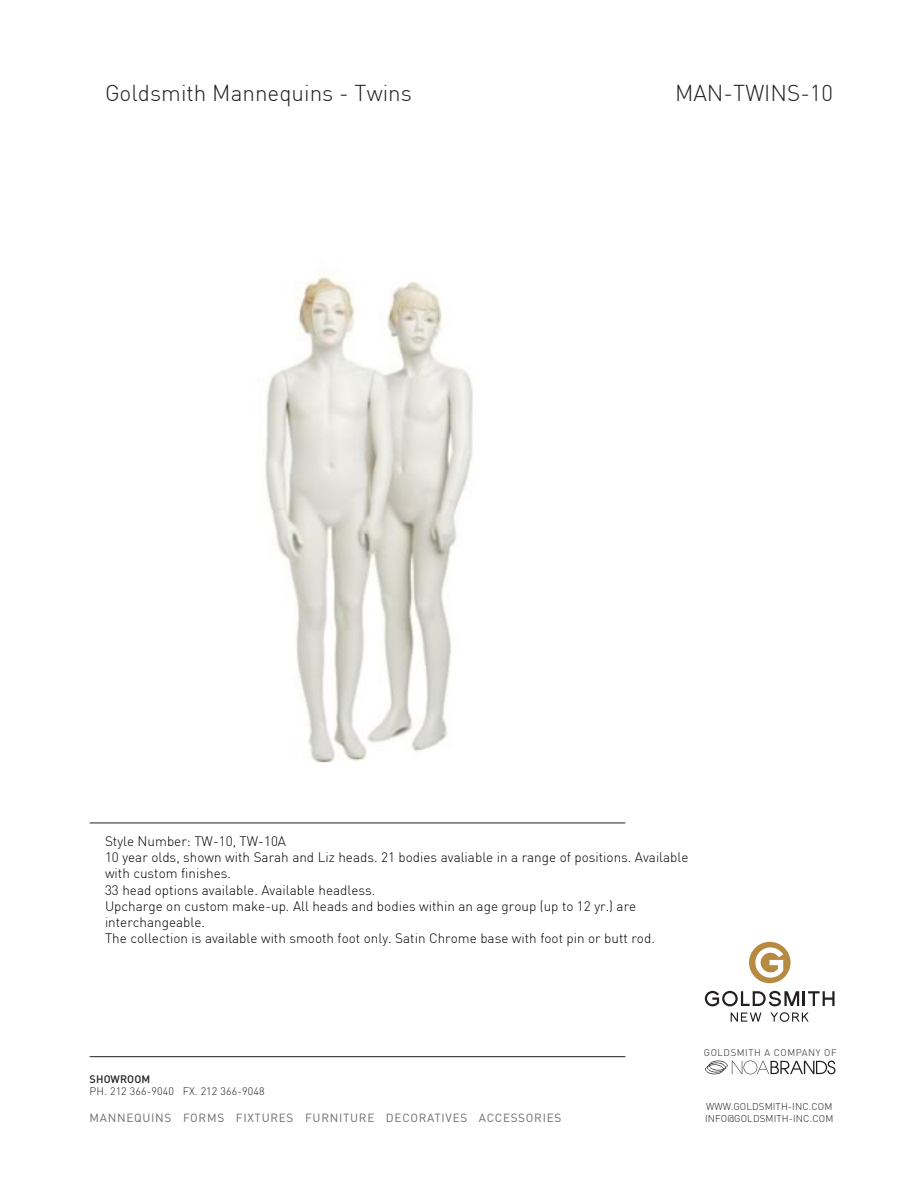
<style>
.page{position:relative;width:918px;height:1188px;background:#fff}
.page>*{position:absolute;margin:0;border:0;box-sizing:border-box;transform-origin:0 0}
.t1{font:300 22.5px "DIN Pro";color:#231f20}
.t2{font:300 13.5px/16.2px "DIN Pro";color:#000}
.t3{font:11.7px "DIN";letter-spacing:.06em;color:#6c6d70}
.t4{font:300 10.8px "DIN";letter-spacing:.01em;color:#231f20}
.t5{font:500 10.8px "DIN";letter-spacing:.01em;color:#231f20}
.t6{font:300 9.75px "DIN";letter-spacing:.01em;color:#231f20}
.t7{font:300 9.6px "DIN";letter-spacing:.06em;color:#231f20}
</style>
<div class="page">
<hr style="left:90px;top:823px;width:535px;height:1px;background:#231f20">
<hr style="left:90px;top:1056px;width:535px;height:1px;background:#231f20">
<div style="left:749px;top:942px;width:42px;height:41px;background:#b68b41;border-radius:50%"></div>
<svg style="left:705px;top:991px;width:130px;height:15px"></svg>
<svg style="left:731px;top:1013px;width:30px;height:9px"></svg>
<svg style="left:770px;top:1012px;width:39px;height:10px"></svg>
<svg style="left:755px;top:947px;width:28px;height:31px"></svg>
<svg style="left:705px;top:1061px;width:130px;height:13px"></svg>
<img style="left:265px;top:274px;width:208px;height:489px">
<h1 class="t1" style="left:105px;top:83px;width:308px">Goldsmith Mannequins - Twins</h1>
<h1 class="t1" style="left:675px;top:83px;width:160px">MAN-TWINS-10</h1>
<p class="t2" style="left:105px;top:834px;width:585px">Style Number: TW-10, TW-10A<br>10 year olds, shown with Sarah and Liz heads. 21 bodies avaliable in a range of positions. Available with custom finishes.<br>33 head options available. Available headless.<br>Upcharge on custom make-up. All heads and bodies within an age group (up to 12 yr.) are interchangeable.<br>The collection is available with smooth foot only. Satin Chrome base with foot pin or butt rod.</p>
<p class="t5" style="left:90px;top:1072px;width:62px">SHOWROOM</p>
<p class="t4" style="left:90px;top:1085px;width:177px">PH. 212 366-9040 FX. 212 366-9048</p>
<p class="t3" style="left:90px;top:1110px;width:473px">MANNEQUINS FORMS FIXTURES FURNITURE DECORATIVES ACCESSORIES</p>
<p class="t7" style="left:704px;top:1047px;width:134px">GOLDSMITH A COMPANY OF</p>
<p class="t6" style="left:706px;top:1100px;width:128px">WWW.GOLDSMITH-INC.COM</p>
<p class="t6" style="left:705px;top:1112px;width:130px">INFO@GOLDSMITH-INC.COM</p>
</div>
